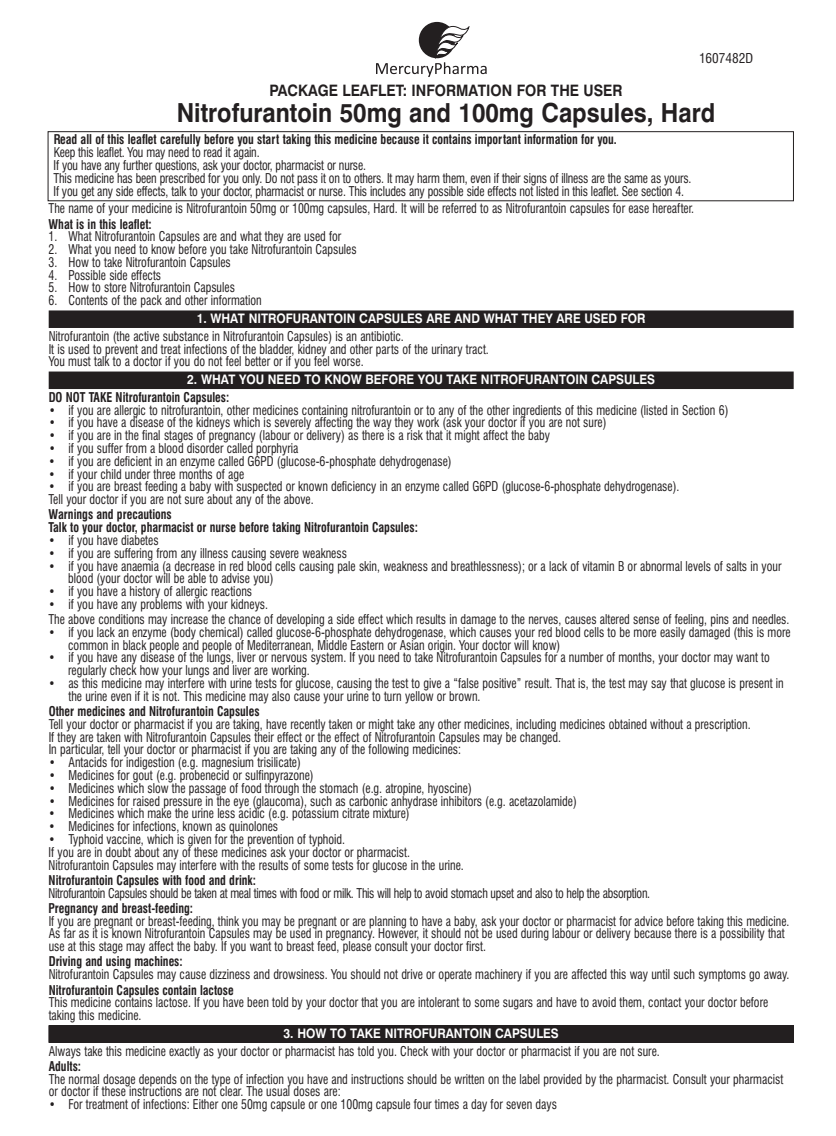
<style>
.page{position:relative;width:836px;height:1136px;background:#fff}
.page>*{position:absolute;margin:0;border:0;box-sizing:border-box;transform-origin:0 0}
.t1{font:700 26.25px "Swiss 721 BT";color:#231f20;scale:.9 1}
.t2{font:700 15.75px "Swiss 721 BT";color:#231f20;scale:.9 1}
.t3{font:condensed 13.3px "Swiss 721 BT";color:#231f20}
.t4{font:condensed 13.12px/12.8px "Swiss 721 BT";color:#231f20;scale:.9 1}
.t5{font:700 condensed 13.12px/12.8px "Swiss 721 BT";color:#231f20;scale:.9 1}
.t6{font:condensed 13.12px/12.8px "Swiss 721 BT";color:#231f20;scale:.89 1}
.t7{font:700 13.12px "Swiss 721 BT";color:#fff;scale:.9 1}
.t8{font:condensed 13.12px "Swiss 721 BT";letter-spacing:-.025em;color:#231f20;scale:.9 1}
</style>
<div class="page">
<div style="left:48px;top:131px;width:745px;height:70px;border:1px solid #231f20"></div>
<div style="left:49px;top:310px;width:744px;height:18px;background:#231f20"></div>
<div style="left:49px;top:371px;width:744px;height:18px;background:#231f20"></div>
<div style="left:49px;top:1025px;width:744px;height:17px;background:#231f20"></div>
<svg style="left:376px;top:22px;width:110px;height:55px"></svg>
<p class="t3" style="left:698px;top:50px;width:56px">1607482D</p>
<p class="t2" style="left:269px;top:81px;width:394px">PACKAGE LEAFLET: INFORMATION FOR THE USER</p>
<h1 class="t1" style="left:177px;top:96px;width:599px">Nitrofurantoin 50mg and 100mg Capsules, Hard</h1>
<p class="t5" style="left:54px;top:133px;width:627px">Read all of this leaflet carefully before you start taking this medicine because it contains important information for you.</p>
<p class="t4" style="left:54px;top:146px;width:709px">Keep this leaflet. You may need to read it again.<br>If you have any further questions, ask your doctor, pharmacist or nurse.<br>This medicine has been prescribed for you only. Do not pass it on to others. It may harm them, even if their signs of illness are the same as yours.<br>If you get any side effects, talk to your doctor, pharmacist or nurse. This includes any possible side effects not listed in this leaflet. See section 4.</p>
<p class="t4" style="left:49px;top:202px;width:718px">The name of your medicine is Nitrofurantoin 50mg or 100mg capsules, Hard. It will be referred to as Nitrofurantoin capsules for ease hereafter.</p>
<p class="t5" style="left:49px;top:217px;width:116px">What is in this leaflet:</p>
<p class="t4" style="left:49px;top:230px;width:326px">1. What Nitrofurantoin Capsules are and what they are used for</p>
<p class="t4" style="left:49px;top:243px;width:343px">2. What you need to know before you take Nitrofurantoin Capsules</p>
<p class="t4" style="left:49px;top:256px;width:204px">3. How to take Nitrofurantoin Capsules</p>
<p class="t4" style="left:49px;top:268px;width:126px">4. Possible side effects</p>
<p class="t4" style="left:49px;top:281px;width:208px">5. How to store Nitrofurantoin Capsules</p>
<p class="t4" style="left:49px;top:294px;width:238px">6. Contents of the pack and other information</p>
<p class="t7" style="left:196px;top:310px;width:500px">1. WHAT NITROFURANTOIN CAPSULES ARE AND WHAT THEY ARE USED FOR</p>
<p class="t4" style="left:49px;top:329px;width:490px">Nitrofurantoin (the active substance in Nitrofurantoin Capsules) is an antibiotic.<br>It is used to prevent and treat infections of the bladder, kidney and other parts of the urinary tract.<br>You must talk to a doctor if you do not feel better or if you feel worse.</p>
<p class="t7" style="left:187px;top:371px;width:521px">2. WHAT YOU NEED TO KNOW BEFORE YOU TAKE NITROFURANTOIN CAPSULES</p>
<p class="t5" style="left:49px;top:390px;width:202px">DO NOT TAKE Nitrofurantoin Capsules:</p>
<p class="t4" style="left:49px;top:403px;width:756px">• if you are allergic to nitrofurantoin, other medicines containing nitrofurantoin or to any of the other ingredients of this medicine (listed in Section 6)</p>
<p class="t4" style="left:49px;top:416px;width:621px">• if you have a disease of the kidneys which is severely affecting the way they work (ask your doctor if you are not sure)</p>
<p class="t4" style="left:49px;top:429px;width:558px">• if you are in the final stages of pregnancy (labour or delivery) as there is a risk that it might affect the baby</p>
<p class="t4" style="left:49px;top:441px;width:279px">• if you suffer from a blood disorder called porphyria</p>
<p class="t4" style="left:49px;top:454px;width:449px">• if you are deficient in an enzyme called G6PD (glucose-6-phosphate dehydrogenase)</p>
<p class="t4" style="left:49px;top:467px;width:219px">• if your child under three months of age</p>
<p class="t4" style="left:49px;top:480px;width:702px">• if you are breast feeding a baby with suspected or known deficiency in an enzyme called G6PD (glucose-6-phosphate dehydrogenase).<br>Tell your doctor if you are not sure about any of the above.</p>
<p class="t5" style="left:49px;top:508px;width:411px">Warnings and precautions<br>Talk to your doctor, pharmacist or nurse before taking Nitrofurantoin Capsules:</p>
<p class="t4" style="left:49px;top:533px;width:124px">• if you have diabetes</p>
<p class="t4" style="left:49px;top:546px;width:333px">• if you are suffering from any illness causing severe weakness</p>
<p class="t4" style="left:68px;top:559px;width:793px;text-indent:-20px">• if you have anaemia (a decrease in red blood cells causing pale skin, weakness and breathlessness); or a lack of vitamin B or abnormal levels of salts in your blood (your doctor will be able to advise you)</p>
<p class="t4" style="left:48px;top:585px;width:228px">• if you have a history of allergic reactions</p>
<p class="t4" style="left:48px;top:596px;width:824px;line-height:15.2px">• if you have any problems with your kidneys.<br>The above conditions may increase the chance of developing a side effect which results in damage to the nerves, causes altered sense of feeling, pins and needles.</p>
<p class="t4" style="left:68px;top:625px;width:803px;text-indent:-20px">• if you lack an enzyme (body chemical) called glucose-6-phosphate dehydrogenase, which causes your red blood cells to be more easily damaged (this is more common in black people and people of Mediterranean, Middle Eastern or Asian origin. Your doctor will know)</p>
<p class="t4" style="left:68px;top:651px;width:780px;text-indent:-20px">• if you have any disease of the lungs, liver or nervous system. If you need to take Nitrofurantoin Capsules for a number of months, your doctor may want to regularly check how your lungs and liver are working.</p>
<p class="t4" style="left:68px;top:676px;width:795px;text-indent:-20px">• as this medicine may interfere with urine tests for glucose, causing the test to give a “false positive” result. That is, the test may say that glucose is present in the urine even if it is not. This medicine may also cause your urine to turn yellow or brown.</p>
<p class="t5" style="left:49px;top:704px;width:236px">Other medicines and Nitrofurantoin Capsules</p>
<p class="t4" style="left:49px;top:717px;width:781px">Tell your doctor or pharmacist if you are taking, have recently taken or might take any other medicines, including medicines obtained without a prescription.<br>If they are taken with Nitrofurantoin Capsules their effect or the effect of Nitrofurantoin Capsules may be changed.<br>In particular, tell your doctor or pharmacist if you are taking any of the following medicines:</p>
<p class="t4" style="left:49px;top:756px;width:281px">• Antacids for indigestion (e.g. magnesium trisilicate)</p>
<p class="t4" style="left:49px;top:768px;width:296px">• Medicines for gout (e.g. probenecid or sulfinpyrazone)</p>
<p class="t4" style="left:49px;top:781px;width:471px">• Medicines which slow the passage of food through the stomach (e.g. atropine, hyoscine)</p>
<p class="t4" style="left:49px;top:794px;width:588px">• Medicines for raised pressure in the eye (glaucoma), such as carbonic anhydrase inhibitors (e.g. acetazolamide)</p>
<p class="t4" style="left:49px;top:807px;width:402px">• Medicines which make the urine less acidic (e.g. potassium citrate mixture)</p>
<p class="t4" style="left:49px;top:819px;width:256px">• Medicines for infections, known as quinolones</p>
<p class="t4" style="left:49px;top:832px;width:462px">• Typhoid vaccine, which is given for the prevention of typhoid.<br>If you are in doubt about any of these medicines ask your doctor or pharmacist.<br>Nitrofurantoin Capsules may interfere with the results of some tests for glucose in the urine.</p>
<p class="t5" style="left:49px;top:873px;width:232px">Nitrofurantoin Capsules with food and drink:</p>
<p class="t8" style="left:49px;top:884px;width:669px">Nitrofurantoin Capsules should be taken at meal times with food or milk. This will help to avoid stomach upset and also to help the absorption.</p>
<p class="t5" style="left:49px;top:901px;width:162px">Pregnancy and breast-feeding:</p>
<p class="t6" style="left:49px;top:914px;width:833px">If you are pregnant or breast-feeding, think you may be pregnant or are planning to have a baby, ask your doctor or pharmacist for advice before taking this medicine.<br>As far as it is known Nitrofurantoin Capsules may be used in pregnancy. However, it should not be used during labour or delivery because there is a possibility that use at this stage may affect the baby. If you want to breast feed, please consult your doctor first.</p>
<p class="t5" style="left:49px;top:955px;width:150px">Driving and using machines:</p>
<p class="t4" style="left:49px;top:967px;width:824px">Nitrofurantoin Capsules may cause dizziness and drowsiness. You should not drive or operate machinery if you are affected this way until such symptoms go away.</p>
<p class="t5" style="left:49px;top:983px;width:207px">Nitrofurantoin Capsules contain lactose</p>
<p class="t4" style="left:49px;top:995px;width:800px">This medicine contains lactose. If you have been told by your doctor that you are intolerant to some sugars and have to avoid them, contact your doctor before taking this medicine.</p>
<p class="t7" style="left:283px;top:1024px;width:307px">3. HOW TO TAKE NITROFURANTOIN CAPSULES</p>
<p class="t4" style="left:49px;top:1044px;width:680px">Always take this medicine exactly as your doctor or pharmacist has told you. Check with your doctor or pharmacist if you are not sure.</p>
<p class="t5" style="left:49px;top:1059px;width:38px">Adults:</p>
<p class="t4" style="left:49px;top:1072px;width:817px">The normal dosage depends on the type of infection you have and instructions should be written on the label provided by the pharmacist. Consult your pharmacist or doctor if these instructions are not clear. The usual doses are:</p>
<p class="t4" style="left:49px;top:1097px;width:566px">• For treatment of infections: Either one 50mg capsule or one 100mg capsule four times a day for seven days</p>
</div>
